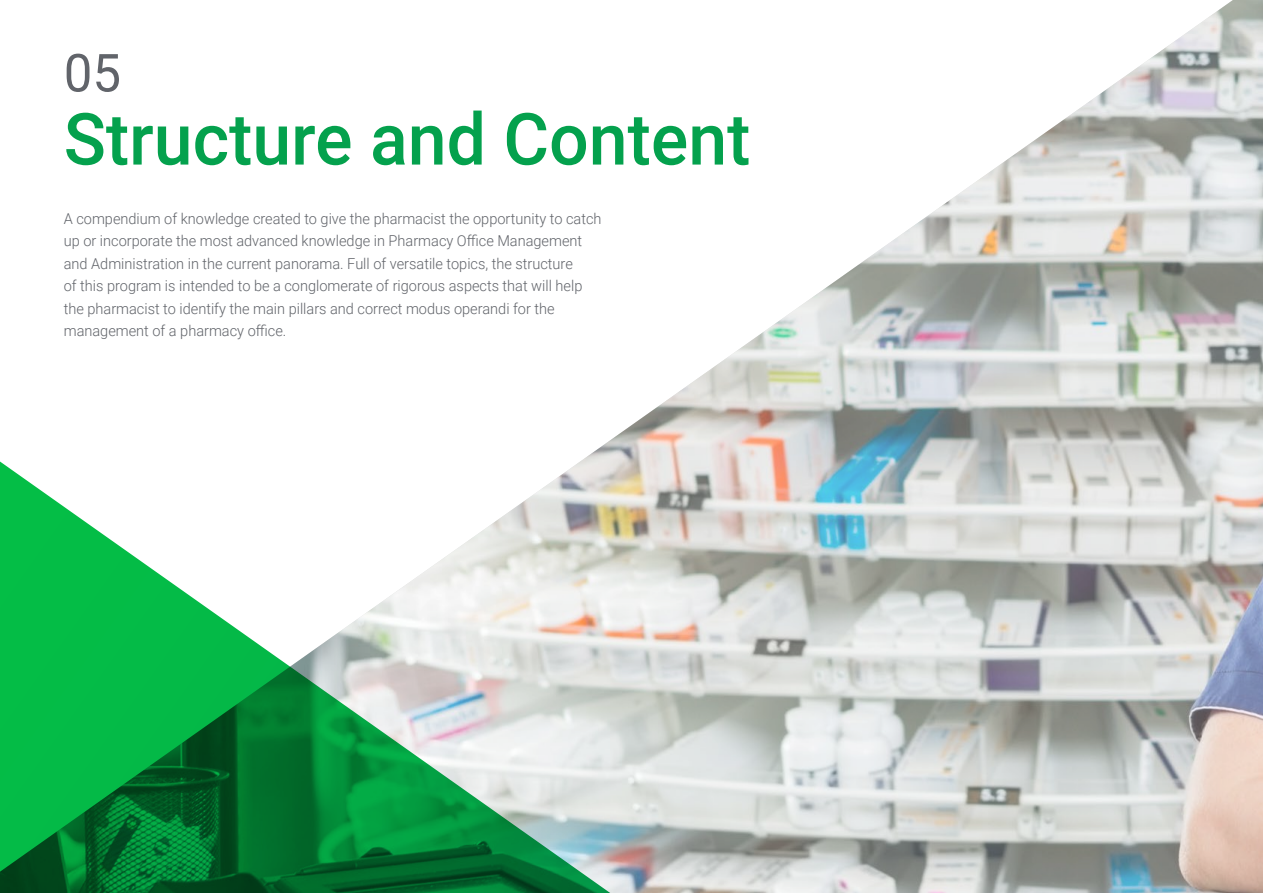
<style>
.page{position:relative;width:1263px;height:893px;background:#fff}
.page>*{position:absolute;margin:0;border:0;box-sizing:border-box;transform-origin:0 0}
.t1{font:500 72px "Roboto";color:#04a14d}
.t2{font:52.5px "Roboto";color:#61646a}
.t3{font:300 15px/22.5px "Roboto";color:#61646a}
</style>
<div class="page">
<img style="left:602px;top:0;width:661px;height:893px">
<svg style="left:0;top:446px;width:640px;height:447px"></svg>
<h2 class="t2" style="left:64px;top:36px;width:59px">05</h2>
<h1 class="t1" style="left:64px;top:89px;width:688px">Structure and Content</h1>
<p class="t3" style="left:64px;top:207px;width:539px">A compendium of knowledge created to give the pharmacist the opportunity to catch up or incorporate the most advanced knowledge in Pharmacy Office Management and Administration in the current panorama. Full of versatile topics, the structure<br>of this program is intended to be a conglomerate of rigorous aspects that will help the pharmacist to identify the main pillars and correct modus operandi for the management of a pharmacy office.</p>
</div>
